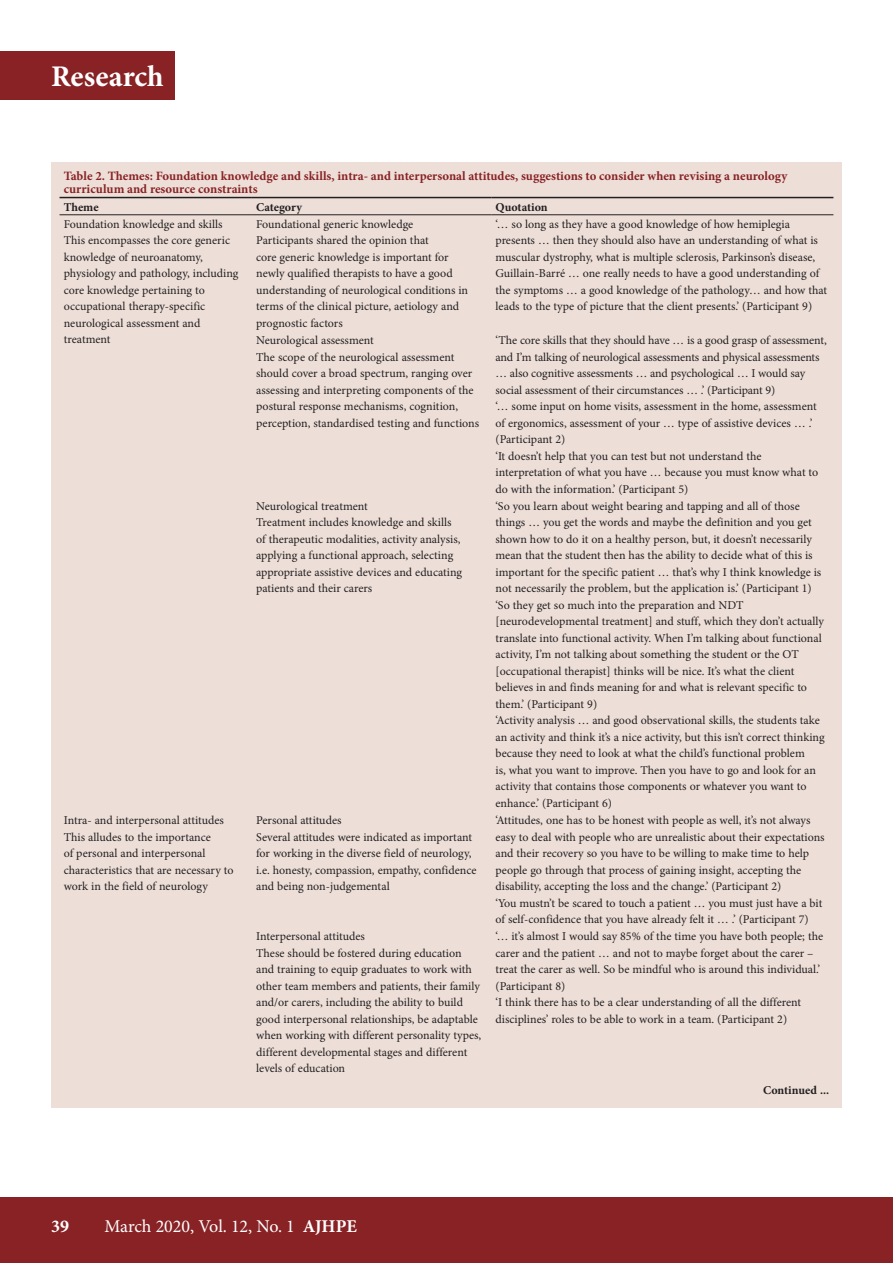
<style>
.page{position:relative;width:893px;height:1263px;background:#fff}
.page>*{position:absolute;margin:0;border:0;box-sizing:border-box;transform-origin:0 0}
.t1{font:700 30px "Minion Pro";color:#fff}
.t2{font:18px "Minion Pro";letter-spacing:-.005em;color:#fff}
.t3{font:700 18px "Minion Pro";color:#fff}
.TABLE_HEAD{font:700 12.75px/13.5px "Minion Pro";color:#892225}
.TABLE_COPY{font:12px/16.5px "Minion Pro";letter-spacing:-.005em;color:#231f20}
.TABLE_FIELD_NAME{font:700 12px "Minion Pro";color:#231f20}
.s1{font-weight:700}
</style>
<div class="page">
<div style="left:0;top:1197px;width:893px;height:66px;background:#892225"></div>
<div style="left:0;top:51px;width:174px;height:49px;background:#892225"></div>
<div style="left:51px;top:162px;width:791px;height:945px;background:#eddfd8"></div>
<hr style="left:60px;top:197px;width:192px;height:1px;background:#231f20">
<hr style="left:252px;top:197px;width:239px;height:1px;background:#231f20">
<hr style="left:491px;top:197px;width:342px;height:1px;background:#231f20">
<hr style="left:60px;top:214px;width:192px;height:1px;background:#231f20">
<hr style="left:252px;top:214px;width:239px;height:1px;background:#231f20">
<hr style="left:491px;top:214px;width:342px;height:1px;background:#231f20">
<h1 class="t1" style="left:51px;top:56px;width:114px">Research</h1>
<p class="TABLE_HEAD" style="left:64px;top:169px;width:725px">Table 2. Themes: Foundation knowledge and skills, intra- and interpersonal attitudes, suggestions to consider when revising a neurology curriculum and resource constraints</p>
<p class="TABLE_FIELD_NAME" style="left:64px;top:198px;width:36px">Theme</p>
<p class="TABLE_FIELD_NAME" style="left:256px;top:198px;width:47px">Category</p>
<p class="TABLE_FIELD_NAME" style="left:495px;top:198px;width:54px">Quotation</p>
<p class="TABLE_COPY" style="left:64px;top:216px;width:160px">Foundation knowledge and skills</p>
<p class="TABLE_COPY" style="left:64px;top:232px;width:176px">This encompasses the core generic knowledge of neuroanatomy, physiology and pathology, including core knowledge pertaining to occupational therapy-specific neurological assessment and treatment</p>
<p class="TABLE_COPY" style="left:495px;top:216px;width:333px">‘… so long as they have a good knowledge of how hemiplegia presents … then they should also have an understanding of what is muscular dystrophy, what is multiple sclerosis, Parkinson’s disease, Guillain-Barré … one really needs to have a good understanding of the symptoms … a good knowledge of the pathology… and how that leads to the type of picture that the client presents.’ (Participant 9)</p>
<p class="TABLE_COPY" style="left:256px;top:216px;width:159px">Foundational generic knowledge</p>
<p class="TABLE_COPY" style="left:256px;top:232px;width:214px">Participants shared the opinion that<br>core generic knowledge is important for newly qualified therapists to have a good understanding of neurological conditions in terms of the clinical picture, aetiology and prognostic factors</p>
<p class="TABLE_COPY" style="left:495px;top:332px;width:333px">‘The core skills that they should have … is a good grasp of assessment, and I’m talking of neurological assessments and physical assessments … also cognitive assessments … and psychological … I would say social assessment of their circumstances … .’ (Participant 9)</p>
<p class="TABLE_COPY" style="left:495px;top:398px;width:323px">‘… some input on home visits, assessment in the home, assessment of ergonomics, assessment of your … type of assistive devices … .’ (Participant 2)</p>
<p class="TABLE_COPY" style="left:495px;top:447px;width:324px">‘It doesn’t help that you can test but not understand the interpretation of what you have … because you must know what to do with the information.’ (Participant 5)</p>
<p class="TABLE_COPY" style="left:256px;top:332px;width:119px">Neurological assessment</p>
<p class="TABLE_COPY" style="left:256px;top:348px;width:224px">The scope of the neurological assessment should cover a broad spectrum, ranging over assessing and interpreting components of the postural response mechanisms, cognition, perception, standardised testing and functions</p>
<p class="TABLE_COPY" style="left:64px;top:812px;width:162px">Intra- and interpersonal attitudes</p>
<p class="TABLE_COPY" style="left:64px;top:828px;width:171px">This alludes to the importance<br>of personal and interpersonal characteristics that are necessary to work in the field of neurology</p>
<p class="TABLE_COPY" style="left:256px;top:498px;width:113px">Neurological treatment</p>
<p class="TABLE_COPY" style="left:256px;top:514px;width:208px">Treatment includes knowledge and skills of therapeutic modalities, activity analysis, applying a functional approach, selecting appropriate assistive devices and educating patients and their carers</p>
<p class="TABLE_COPY" style="left:256px;top:812px;width:87px">Personal attitudes</p>
<p class="TABLE_COPY" style="left:256px;top:828px;width:222px">Several attitudes were indicated as important for working in the diverse field of neurology, i.e. honesty, compassion, empathy, confidence and being non-judgemental</p>
<p class="TABLE_COPY" style="left:256px;top:928px;width:110px">Interpersonal attitudes</p>
<p class="TABLE_COPY" style="left:256px;top:945px;width:227px">These should be fostered during education and training to equip graduates to work with other team members and patients, their family and/or carers, including the ability to build good interpersonal relationships, be adaptable when working with different personality types, different developmental stages and different levels of education</p>
<p class="TABLE_COPY" style="left:495px;top:498px;width:327px">‘So you learn about weight bearing and tapping and all of those things … you get the words and maybe the definition and you get shown how to do it on a healthy person, but, it doesn’t necessarily mean that the student then has the ability to decide what of this is important for the specific patient … that’s why I think knowledge is not necessarily the problem, but the application is.’ (Participant 1)</p>
<p class="TABLE_COPY" style="left:495px;top:597px;width:330px">‘So they get so much into the preparation and NDT [neurodevelopmental treatment] and stuff, which they don’t actually translate into functional activity. When I’m talking about functional activity, I’m not talking about something the student or the OT [occupational therapist] thinks will be nice. It’s what the client believes in and finds meaning for and what is relevant specific to them.’ (Participant 9)</p>
<p class="TABLE_COPY" style="left:495px;top:712px;width:331px">‘Activity analysis … and good observational skills, the students take an activity and think it’s a nice activity, but this isn’t correct thinking because they need to look at what the child’s functional problem<br>is, what you want to improve. Then you have to go and look for an activity that contains those components or whatever you want to enhance.’ (Participant 6)</p>
<p class="TABLE_COPY" style="left:495px;top:812px;width:331px">‘Attitudes, one has to be honest with people as well, it’s not always easy to deal with people who are unrealistic about their expectations and their recovery so you have to be willing to make time to help people go through that process of gaining insight, accepting the disability, accepting the loss and the change.’ (Participant 2)</p>
<p class="TABLE_COPY" style="left:495px;top:894px;width:328px">‘You mustn’t be scared to touch a patient … you must just have a bit of self-confidence that you have already felt it … .’ (Participant 7)</p>
<p class="TABLE_COPY" style="left:495px;top:928px;width:329px">‘… it’s almost I would say 85% of the time you have both people; the carer and the patient … and not to maybe forget about the carer – treat the carer as well. So be mindful who is around this individual.’ (Participant 8)</p>
<p class="TABLE_COPY" style="left:495px;top:994px;width:307px">‘I think there has to be a clear understanding of all the different disciplines’ roles to be able to work in a team. (Participant 2)</p>
<p class="TABLE_FIELD_NAME" style="left:763px;top:1081px;width:68px">Continued ...</p>
<h2 class="t3" style="left:51px;top:1213px;width:20px">39</h2>
<h2 class="t2" style="left:105px;top:1214px;width:254px">March 2020, Vol. 12, No. 1 <span class="s1">AJHPE</span></h2>
</div>
